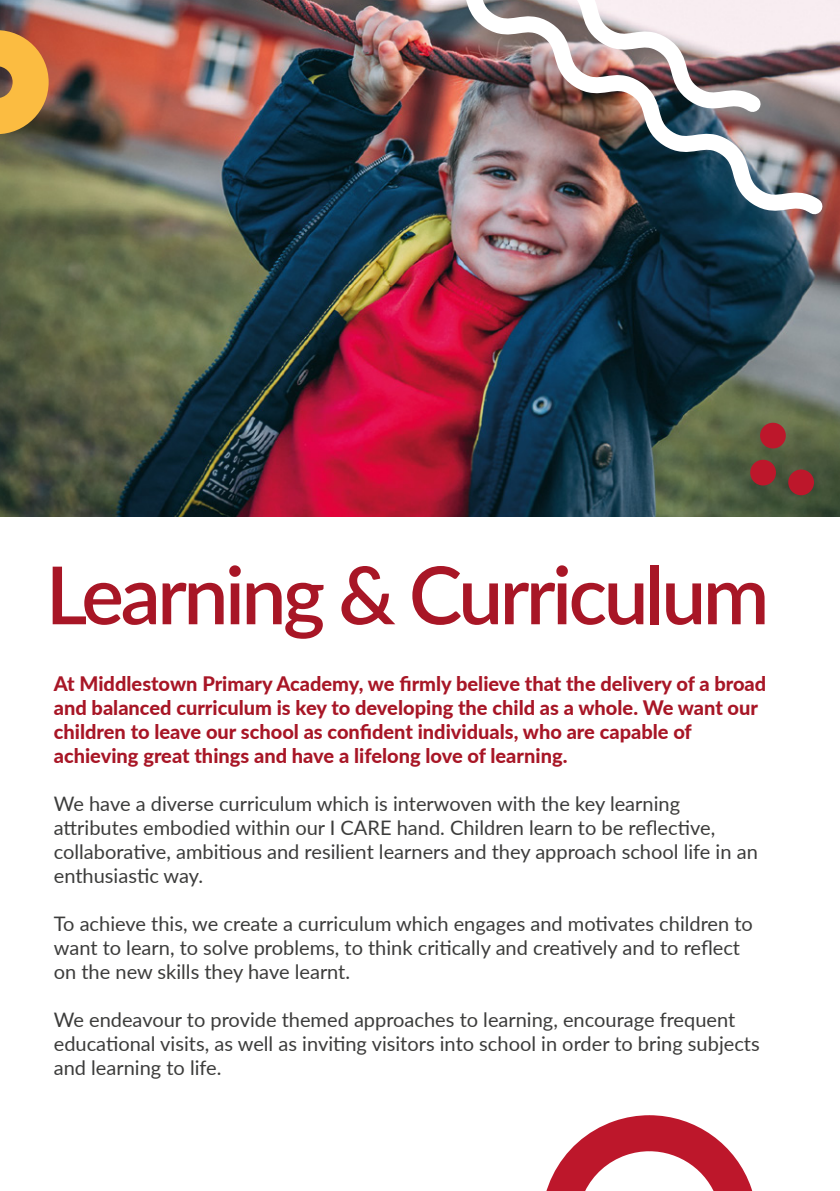
<style>
.page{position:relative;width:840px;height:1191px;background:#fff}
.page>*{position:absolute;margin:0;border:0;box-sizing:border-box;transform-origin:0 0}
.t1{font:600 80px "Lato";letter-spacing:-.04em;color:#a81626}
.t2{font:20px/24px "Lato";color:#3c3c3b}
.t3{font:800 20px/24px "Lato";color:#a81626}
</style>
<div class="page">
<img style="left:0;top:0;width:839px;height:516px">
<svg style="left:0;top:30px;width:49px;height:104px;background:#d4993e"></svg>
<img style="left:435px;top:0;width:401px;height:234px">
<img style="left:373px;top:0;width:401px;height:132px">
<svg style="left:546px;top:1115px;width:207px;height:76px"></svg>
<div style="left:759px;top:423px;width:26px;height:25px;background:#bd172b;border-radius:50%"></div>
<div style="left:749px;top:460px;width:26px;height:25px;background:#bd172b;border-radius:50%"></div>
<div style="left:787px;top:469px;width:26px;height:26px;background:#bd172b;border-radius:50%"></div>
<h1 class="t1" style="left:46px;top:537px;width:724px">Learning &amp; Curriculum</h1>
<p class="t3" style="left:54px;top:671px;width:713px">At Middlestown Primary Academy, we firmly believe that the delivery of a broad and balanced curriculum is key to developing the child as a whole. We want our children to leave our school as confident individuals, who are capable of achieving great things and have a lifelong love of learning.</p>
<p class="t2" style="left:54px;top:791px;width:705px">We have a diverse curriculum which is interwoven with the key learning attributes embodied within our I CARE hand. Children learn to be reflective, collaborative, ambitious and resilient learners and they approach school life in an enthusiastic way.</p>
<p class="t2" style="left:54px;top:911px;width:700px">To achieve this, we create a curriculum which engages and motivates children to want to learn, to solve problems, to think critically and creatively and to reflect on the new skills they have learnt.</p>
<p class="t2" style="left:54px;top:1007px;width:707px">We endeavour to provide themed approaches to learning, encourage frequent educational visits, as well as inviting visitors into school in order to bring subjects and learning to life.</p>
</div>
